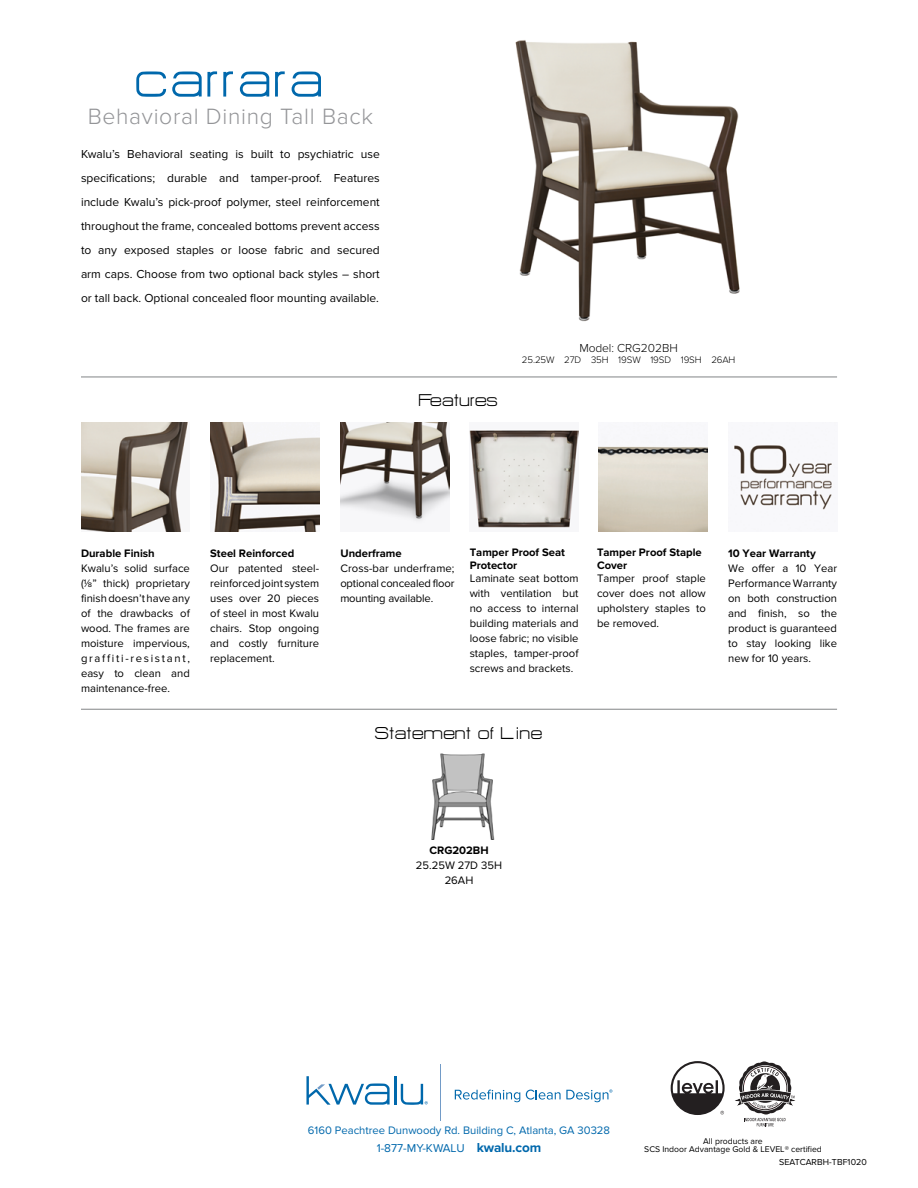
<style>
.page{position:relative;width:918px;height:1188px;background:#fff}
.page>*{position:absolute;margin:0;border:0;box-sizing:border-box;transform-origin:0 0}
.t1{font:60px "HURTMOLD";letter-spacing:.03em;color:#0068ac}
.t2{font:300 22.95px "Proxima Nova";letter-spacing:.03em;color:#949598}
.t3{font:21px "HURTMOLD";color:#000}
.t4{font:12px/24px "Proxima Nova";color:#000;text-align:justify}
.t5{font:300 12px "Proxima Nova";color:#000}
.t6{font:11.85px "Proxima Nova";color:#0068ac}
.t7{font:11.25px/15px "Proxima Nova";color:#000;text-align:justify}
.t8{font:700 11.25px/12.8px "Proxima Nova";color:#000}
.t9{font:11.25px "Proxima Nova";color:#0068ac}
.t10{font:300 9.75px "Proxima Nova";letter-spacing:-.01em;color:#000}
.t11{font:9px "Proxima Nova";color:#000}
.t12{font:8.7px/8.7px "Proxima Nova";color:#000;text-align:center}
.s1{font-weight:700;font-size:13.5px}
</style>
<div class="page">
<hr style="left:81px;top:376px;width:756px;height:2px;background:#909294">
<hr style="left:81px;top:709px;width:756px;height:1px;background:#909294">
<img style="left:81px;top:423px;width:107px;height:109px">
<img style="left:210px;top:423px;width:109px;height:109px">
<img style="left:340px;top:423px;width:109px;height:99px">
<img style="left:470px;top:430px;width:109px;height:98px">
<img style="left:431px;top:753px;width:63px;height:87px">
<img style="left:515px;top:40px;width:225px;height:281px">
<hr style="left:440px;top:1065px;width:1px;height:56px;background:#729bc7">
<hr style="left:394px;top:1076px;width:3px;height:29px;background:#0068ac">
<svg style="left:401px;top:1084px;width:27px;height:21px"></svg>
<svg style="left:306px;top:1076px;width:84px;height:29px"></svg>
<svg style="left:455px;top:1090px;width:65px;height:12px"></svg>
<svg style="left:526px;top:1089px;width:86px;height:13px"></svg>
<img style="left:734px;top:445px;width:98px;height:65px">
<img style="left:598px;top:446px;width:109px;height:86px">
<svg style="left:671px;top:1061px;width:54px;height:54px"></svg>
<svg style="left:735px;top:1061px;width:61px;height:65px"></svg>
<h1 class="t1" style="left:136px;top:49px;width:190px">carrara</h1>
<h2 class="t2" style="left:88px;top:103px;width:287px">Behavioral Dining Tall Back</h2>
<p class="t4" style="left:81px;top:142px;width:300px">Kwalu’s Behavioral seating is built to psychiatric use specifications; durable and tamper-proof. Features include Kwalu’s pick-proof polymer, steel reinforcement throughout the frame, concealed bottoms prevent access to any exposed staples or loose fabric and secured arm caps. Choose from two optional back styles – short or tall back. Optional concealed floor mounting available.</p>
<h3 class="t3" style="left:419px;top:389px;width:81px">Features</h3>
<p class="t5" style="left:579px;top:341px;width:100px">Model: CRG202BH</p>
<p class="t10" style="left:522px;top:354px;width:215px">25.25W 27D 35H 19SW 19SD 19SH 26AH</p>
<p class="t8" style="left:81px;top:547px;width:75px">Durable Finish</p>
<p class="t7" style="left:81px;top:561px;width:110px">Kwalu’s solid surface (1/8” thick) proprietary finish doesn’t have any of the drawbacks of wood. The frames are moisture impervious, graffiti-resistant, easy to clean and maintenance-free.</p>
<p class="t8" style="left:210px;top:547px;width:86px">Steel Reinforced</p>
<p class="t7" style="left:210px;top:561px;width:110px">Our patented steel&shy;reinforced joint system uses over 20 pieces of steel in most Kwalu chairs. Stop ongoing and costly furniture replacement.</p>
<p class="t8" style="left:470px;top:547px;width:97px">Tamper Proof Seat<br>Protector</p>
<p class="t7" style="left:470px;top:571px;width:110px">Laminate seat bottom with ventilation but no access to internal building materials and loose fabric; no visible staples, tamper-proof screws and brackets.</p>
<p class="t8" style="left:597px;top:547px;width:106px">Tamper Proof Staple</p>
<p class="t8" style="left:340px;top:547px;width:63px">Underframe</p>
<p class="t7" style="left:340px;top:561px;width:116px">Cross-bar underframe;</p>
<p class="t8" style="left:597px;top:560px;width:32px">Cover</p>
<p class="t7" style="left:340px;top:576px;width:116px">optional concealed floor mounting available.</p>
<p class="t7" style="left:597px;top:571px;width:110px">Tamper proof staple cover does not allow upholstery staples to be removed.</p>
<h3 class="t3" style="left:375px;top:722px;width:170px">Statement of Line</h3>
<p class="t8" style="left:728px;top:547px;width:89px">10 Year Warranty</p>
<p class="t7" style="left:728px;top:561px;width:110px">We offer a 10 Year Performance Warranty on both construction and finish, so the product is guaranteed to stay looking like new for 10 years.</p>
<p class="t8" style="left:429px;top:845px;width:61px">CRG202BH</p>
<p class="t7" style="left:416px;top:858px;width:88px;text-align:center">25.25W 27D 35H<br>26AH</p>
<p class="t9" style="left:308px;top:1124px;width:304px">6160 Peachtree Dunwoody Rd. Building C, Atlanta, GA 30328</p>
<p class="t6" style="left:377px;top:1142px;width:166px">1-877-MY-KWALU <span class="s1">kwalu.com</span></p>
<p class="t12" style="left:644px;top:1137px;width:179px">All products are<br>SCS Indoor Advantage Gold &amp; LEVEL® certified</p>
<p class="t11" style="left:779px;top:1157px;width:90px">SEATCARBH-TBF1020</p>
</div>
